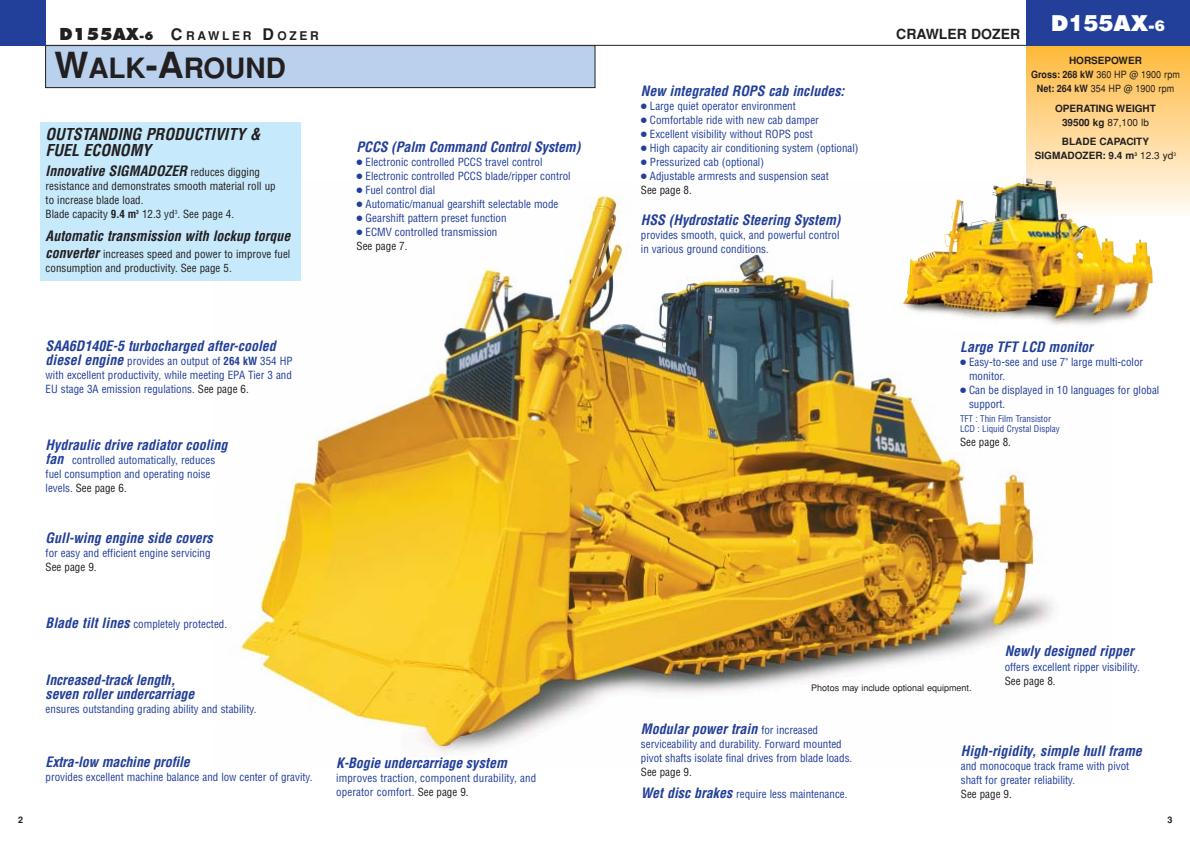
<style>
.page{position:relative;width:1190px;height:841px;background:#fff}
.page>*{position:absolute;margin:0;border:0;box-sizing:border-box;transform-origin:0 0}
.t1{font:700 28px "Helvetica";color:#231f20}
.t2{font:21px "Komatsu VI";color:#fff}
.t3{font:italic 700 condensed 16px/16px "Helvetica";color:#231f20}
.t4{font:italic 700 condensed 14px/14px "Helvetica";color:#223f9a}
.t5{font:italic 700 condensed 14px "Helvetica";color:#231f20}
.t6{font:700 14px "Helvetica";color:#231f20}
.t7{font:700 12px "Helvetica";letter-spacing:.22em;color:#231f20}
.t8{font:condensed 11px/14px "Helvetica";color:#223f9a}
.t9{font:condensed 11px/14px "Helvetica";color:#231f20}
.t10{font:700 10px/14px "Helvetica";color:#231f20;text-align:center}
.t11{font:condensed 9px/10px "Helvetica";color:#223f9a}
.t12{font:9px "Helvetica";color:#231f20}
.t13{font:700 9px "Helvetica";color:#231f20}
.s1{font-family:"Futura";font-weight:800;font-size:16px}
.s2{font-family:"Futura";font-weight:800;font-size:11px}
.s3{font-size:16px}
.s4{font-size:36px}
.s5{font-weight:400;font-style:normal;font-size:11px}
.s6{font-weight:700}
.s7{font-weight:700;font-style:italic;font-size:14px}
.s8{font-family:"Universal Newswith Comm Pi";font-stretch:normal}
.s9{color:#231f20}
.s10{font-size:14px}
.s11{font-weight:400}
</style>
<div class="page">
<img style="left:241px;top:181px;width:813px;height:576px">
<hr style="left:0;top:45px;width:1190px;height:1px;background:#231f20">
<div style="left:1026px;top:45px;width:164px;height:170px;background:linear-gradient(to bottom,#feb839,#fffaf4)"></div>
<div style="left:46px;top:46px;width:549px;height:42px;background:#b9d1ed"></div>
<div style="left:45px;top:45px;width:550px;height:43px;border:1px solid #231f20"></div>
<div style="left:1026px;top:0;width:164px;height:45px;background:#223f9a"></div>
<div style="left:0;top:0;width:45px;height:45px;background:#223f9a"></div>
<div style="left:40px;top:122px;width:260px;height:159px;background:#c6eafb"></div>
<img style="left:892px;top:173px;width:263px;height:159px">
<p class="t7" style="left:60px;top:31px;width:261px"><span class="s1">D155AX</span><span class="s2">-6</span> <span class="s3">C</span>RAWLER <span class="s3">D</span>OZER</p>
<p class="t6" style="left:896px;top:29px;width:125px">CRAWLER DOZER</p>
<h1 class="t1" style="left:54px;top:58px;width:233px"><span class="s4">W</span>ALK<span class="s4">-A</span>ROUND</h1>
<h3 class="t3" style="left:45px;top:127px;width:217px">OUTSTANDING PRODUCTIVITY &amp;<br>FUEL ECONOMY</h3>
<p class="t5" style="left:46px;top:166px;width:216px">Innovative SIGMADOZER <span class="s5">reduces digging</span></p>
<p class="t9" style="left:46px;top:180px;width:232px">resistance and demonstrates smooth material roll up to increase blade load.<br>Blade capacity <span class="s6">9.4 m</span><sup>3</sup> 12.3 yd<sup>3</sup>. See page 4.</p>
<p class="t5" style="left:46px;top:230px;width:246px">Automatic transmission with lockup torque</p>
<p class="t9" style="left:46px;top:247px;width:246px;line-height:14.5px"><span class="s7">converter</span> increases speed and power to improve fuel consumption and productivity. See page 5.</p>
<p class="t4" style="left:357px;top:141px;width:225px">PCCS (Palm Command Control System)</p>
<p class="t8" style="left:357px;top:156px;width:188px"><span class="s8">●</span> Electronic controlled PCCS travel control</p>
<p class="t8" style="left:357px;top:170px;width:216px"><span class="s8">●</span> Electronic controlled PCCS blade/ripper control</p>
<p class="t8" style="left:357px;top:184px;width:80px"><span class="s8">●</span> Fuel control dial</p>
<p class="t8" style="left:357px;top:198px;width:203px"><span class="s8">●</span> Automatic/manual gearshift selectable mode</p>
<p class="t8" style="left:357px;top:212px;width:151px"><span class="s8">●</span> Gearshift pattern preset function</p>
<p class="t8" style="left:357px;top:226px;width:142px"><span class="s8">●</span> ECMV controlled transmission<br><span class="s9">See page 7.</span></p>
<p class="t4" style="left:641px;top:85px;width:205px">New integrated ROPS cab includes:</p>
<p class="t8" style="left:641px;top:99px;width:156px"><span class="s8">●</span> Large quiet operator environment</p>
<p class="t8" style="left:641px;top:113px;width:180px"><span class="s8">●</span> Comfortable ride with new cab damper</p>
<p class="t8" style="left:641px;top:127px;width:173px"><span class="s8">●</span> Excellent visibility without ROPS post</p>
<p class="t8" style="left:641px;top:141px;width:219px"><span class="s8">●</span> High capacity air conditioning system (optional)</p>
<p class="t8" style="left:641px;top:155px;width:125px"><span class="s8">●</span> Pressurized cab (optional)</p>
<p class="t8" style="left:641px;top:169px;width:189px"><span class="s8">●</span> Adjustable armrests and suspension seat<br><span class="s9">See page 8.</span></p>
<p class="t4" style="left:641px;top:214px;width:201px">HSS (Hydrostatic Steering System)</p>
<p class="t8" style="left:641px;top:228px;width:200px">provides smooth, quick, and powerful control in various ground conditions.</p>
<h2 class="t2" style="left:1051px;top:14px;width:115px">D155AX<span class="s10">-6</span></h2>
<p class="t10" style="left:1031px;top:54px;width:150px">HORSEPOWER<br>Gross: 268 kW <span class="s11">360 HP @ 1900 rpm<br></span>Net: 264 kW <span class="s11">354 HP @ 1900 rpm</span></p>
<p class="t10" style="left:1055px;top:102px;width:102px">OPERATING WEIGHT<br>39500 kg <span class="s11">87,100 lb</span></p>
<p class="t10" style="left:1035px;top:136px;width:143px">BLADE CAPACITY<br>SIGMADOZER: 9.4 m<sup>3</sup> <span class="s11">12.3 yd</span><sup>3</sup></p>
<p class="t4" style="left:46px;top:340px;width:232px">SAA6D140E-5 turbocharged after-cooled</p>
<p class="t8" style="left:46px;top:355px;width:248px;text-align:justify"><span class="s7">diesel engine</span> provides an output of <span class="s6">264 kW</span> 354 HP with excellent productivity, while meeting EPA Tier 3 and EU stage 3A emission regulations. <span class="s9">See page 6.</span></p>
<p class="t4" style="left:960px;top:341px;width:134px">Large TFT LCD monitor</p>
<p class="t8" style="left:969px;top:356px;width:176px;text-indent:-9px"><span class="s8">●</span> Easy-to-see and use 7" large multi-color monitor.</p>
<p class="t8" style="left:969px;top:384px;width:192px;text-indent:-9px"><span class="s8">●</span> Can be displayed in 10 languages for global support.</p>
<p class="t11" style="left:960px;top:414px;width:101px">TFT : Thin Film Transistor<br>LCD : Liquid Crystal Display</p>
<p class="t4" style="left:46px;top:439px;width:183px">Hydraulic drive radiator cooling</p>
<p class="t9" style="left:960px;top:436px;width:52px">See page 8.</p>
<p class="t8" style="left:46px;top:454px;width:171px"><span class="s7">fan</span> controlled automatically, reduces fuel consumption and operating noise levels. <span class="s9">See page 6.</span></p>
<p class="t4" style="left:46px;top:532px;width:169px">Gull-wing engine side covers</p>
<p class="t8" style="left:46px;top:547px;width:166px">for easy and efficient engine servicing</p>
<p class="t9" style="left:46px;top:561px;width:52px">See page 9.</p>
<p class="t8" style="left:46px;top:618px;width:183px"><span class="s7">Blade tilt lines</span> completely protected.</p>
<p class="t4" style="left:46px;top:674px;width:150px">Increased-track length, seven roller undercarriage</p>
<p class="t8" style="left:46px;top:703px;width:212px">ensures outstanding grading ability and stability.</p>
<p class="t4" style="left:46px;top:756px;width:146px">Extra-low machine profile</p>
<p class="t8" style="left:46px;top:771px;width:268px">provides excellent machine balance and low center of gravity.</p>
<p class="t4" style="left:336px;top:757px;width:172px">K-Bogie undercarriage system</p>
<p class="t8" style="left:336px;top:772px;width:202px">improves traction, component durability, and operator comfort. <span class="s9">See page 9.</span></p>
<p class="t12" style="left:811px;top:685px;width:162px">Photos may include optional equipment.</p>
<p class="t4" style="left:1005px;top:646px;width:130px">Newly designed ripper</p>
<p class="t8" style="left:1005px;top:661px;width:137px">offers excellent ripper visibility.</p>
<p class="t9" style="left:1005px;top:675px;width:52px">See page 8.</p>
<p class="t4" style="left:641px;top:723px;width:179px">Modular power train <span class="s5">for increased</span></p>
<p class="t8" style="left:641px;top:738px;width:213px">serviceability and durability. Forward mounted pivot shafts isolate final drives from blade loads.</p>
<p class="t9" style="left:641px;top:766px;width:52px">See page 9.</p>
<p class="t4" style="left:961px;top:745px;width:183px">High-rigidity, simple hull frame</p>
<p class="t8" style="left:961px;top:760px;width:170px">and monocoque track frame with pivot shaft for greater reliability.</p>
<p class="t8" style="left:641px;top:788px;width:208px"><span class="s7">Wet disc brakes</span> require less maintenance.</p>
<p class="t9" style="left:961px;top:788px;width:52px">See page 9.</p>
<p class="t13" style="left:18px;top:816px;width:7px">2</p>
<p class="t13" style="left:1168px;top:816px;width:7px">3</p>
</div>
